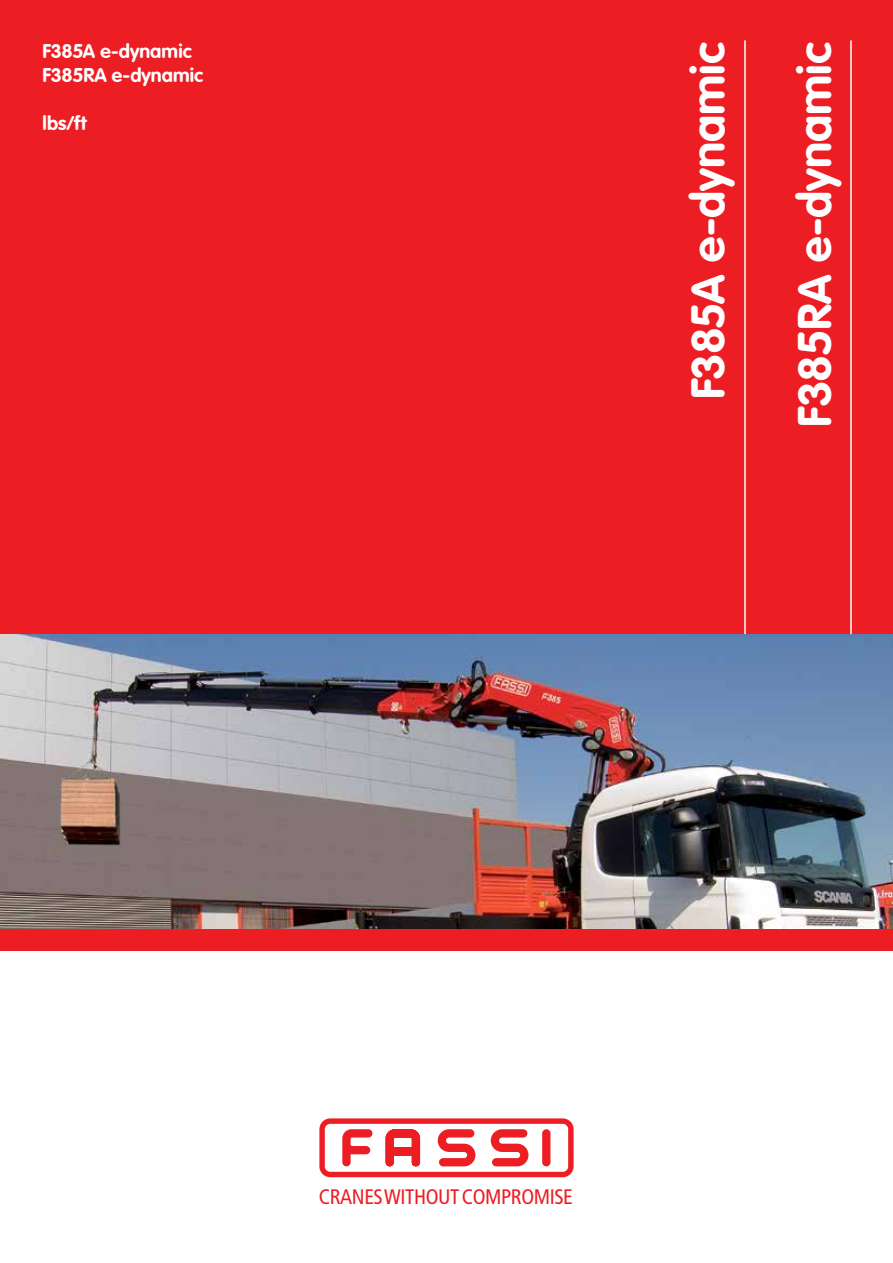
<style>
.page{position:relative;width:893px;height:1263px;background:#fff}
.page>*{position:absolute;margin:0;border:0;box-sizing:border-box;transform-origin:0 0}
.t1{font:700 47.25px "VAG Rounded";letter-spacing:-.005em;color:#fff}
.t2{font:condensed 21px "Frutiger";letter-spacing:-.02em;color:#ed1d24}
.t3{font:700 19.5px/24px "VAG Rounded";color:#fff}
.s1{font-size:46.5px}
</style>
<div class="page">
<div style="left:0;top:0;width:893px;height:950px;background:#ed1d24"></div>
<hr style="left:850px;top:40px;width:2px;height:689px;background:#fff">
<hr style="left:744px;top:40px;width:2px;height:689px;background:#fff">
<img style="left:0;top:635px;width:893px;height:293px">
<svg style="left:319px;top:1118px;width:255px;height:59px"></svg>
<p class="t3" style="left:43px;top:38px;width:162px">F385A e-dynamic<br>F385RA e-dynamic</p>
<p class="t3" style="left:43px;top:111px;width:46px">lbs/ft</p>
<h1 class="t1" style="left:681px;top:399px;width:358px;rotate:-90deg"><span class="s1">F385A</span> e-dynamic</h1>
<h1 class="t1" style="left:787px;top:427px;width:386px;rotate:-90deg"><span class="s1">F385RA</span> e-dynamic</h1>
<p class="t2" style="left:319px;top:1185px;width:256px">CRANES WITHOUT COMPROMISE</p>
</div>
